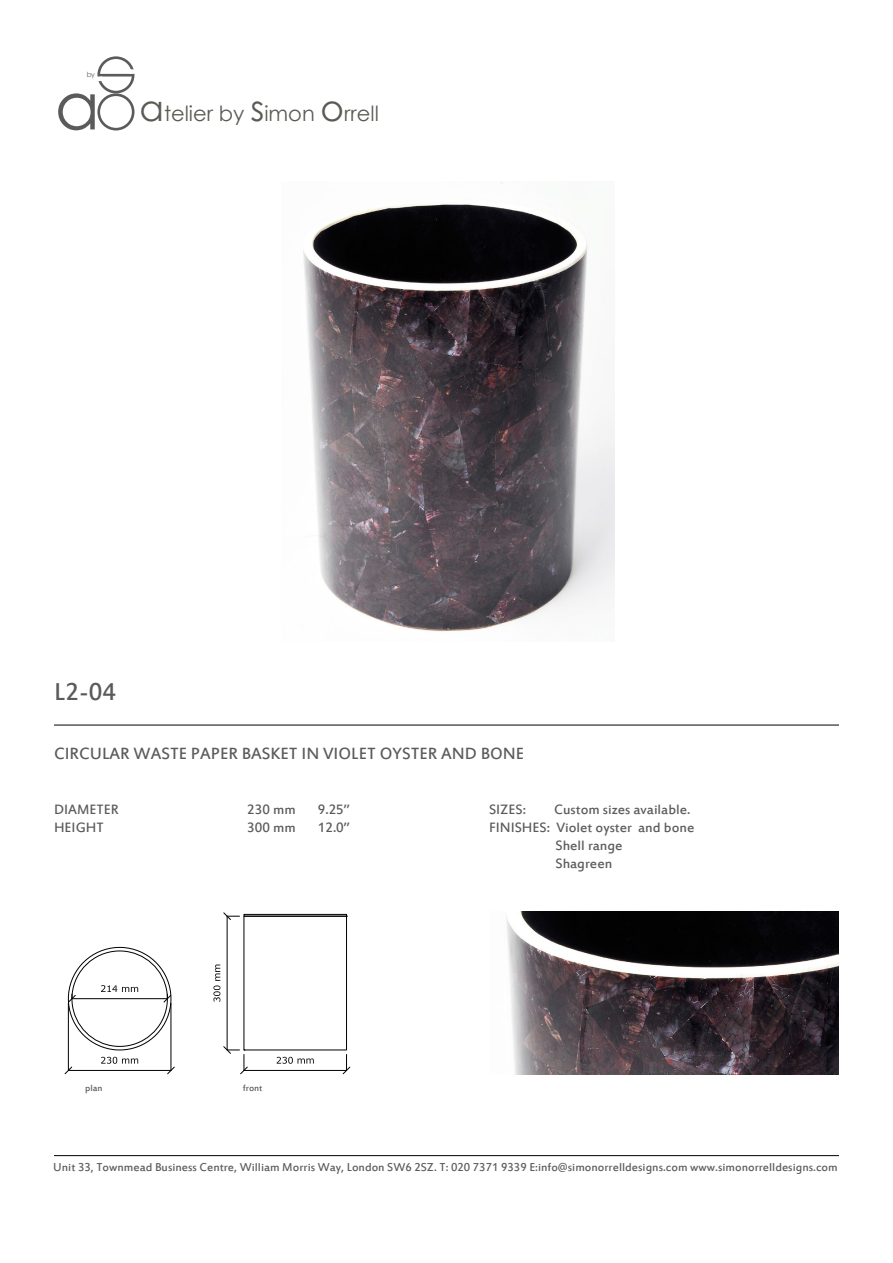
<style>
.page{position:relative;width:893px;height:1263px;background:#fff}
.page>*{position:absolute;margin:0;border:0;box-sizing:border-box;transform-origin:0 0}
.t1{font:27px "Estrangelo Edessa";color:#5b5b5b}
.t2{font:21px "Century Gothic";color:#5b5b55}
.t3{font:18px "Estrangelo Edessa";color:#5b5b5b}
.t4{font:15px/18px "Estrangelo Edessa";color:#5b5b5b}
.t5{font:12.6px "Estrangelo Edessa";color:#5b5b5b}
.t6{font:10.05px "Estrangelo Edessa";color:#5b5b5b}
.t7{font:7.05px "Century Gothic";color:#5b5b5b}
.s1{font-size:66.15px;color:#5b5b5b}
.s2{font-size:36px}
</style>
<div class="page">
<hr style="left:54px;top:725px;width:785px;height:1px;background:#000">
<hr style="left:54px;top:1155px;width:785px;height:1px;background:#000">
<svg style="left:65px;top:947px;width:109px;height:127px"></svg>
<svg style="left:213px;top:913px;width:137px;height:161px"></svg>
<img style="left:303px;top:182px;width:311px;height:450px">
<img style="left:506px;top:912px;width:333px;height:162px">
<div style="left:97px;top:93px;width:37px;height:37px;border:3px solid #5b5b5b;border-radius:50%"></div>
<div style="left:97px;top:56px;width:37px;height:37px;border:3px solid #5b5b5b;border-radius:50%"></div>
<hr style="left:99px;top:74px;width:34px;height:3px;background:#5b5b5b">
<svg style="left:130px;top:69px;width:4px;height:5px"></svg>
<svg style="left:97px;top:77px;width:5px;height:4px"></svg>
<p class="t7" style="left:87px;top:69px;width:10px">by</p>
<h2 class="t2" style="left:55px;top:99px;width:326px"><span class="s1">a</span> <span class="s2">a</span>telier by <span class="s2">s</span>imon <span class="s2">o</span>rrell</h2>
<h1 class="t1" style="left:54px;top:679px;width:64px">L2-04</h1>
<h3 class="t3" style="left:54px;top:744px;width:472px">CIRCULAR WASTE PAPER BASKET IN VIOLET OYSTER AND BONE</h3>
<p class="t4" style="left:54px;top:801px;width:66px">DIAMETER<br>HEIGHT</p>
<p class="t4" style="left:247px;top:801px;width:50px">230 mm<br>300 mm</p>
<p class="t4" style="left:318px;top:801px;width:33px">9.25’’<br>12.0’’</p>
<p class="t4" style="left:489px;top:801px;width:39px">SIZES:</p>
<p class="t4" style="left:554px;top:801px;width:138px">Custom sizes available.</p>
<p class="t4" style="left:489px;top:819px;width:207px">FINISHES: Violet oyster and bone</p>
<p class="t4" style="left:555px;top:837px;width:69px">Shell range</p>
<p class="t4" style="left:555px;top:855px;width:58px">Shagreen</p>
<p class="t6" style="left:85px;top:1083px;width:19px">plan</p>
<p class="t6" style="left:243px;top:1083px;width:21px">front</p>
<p class="t5" style="left:53px;top:1161px;width:786px">Unit 33, Townmead Business Centre, William Morris Way, London SW6 2SZ. T: 020 7371 9339 E:info@simonorrelldesigns.com www.simonorrelldesigns.com</p>
</div>
